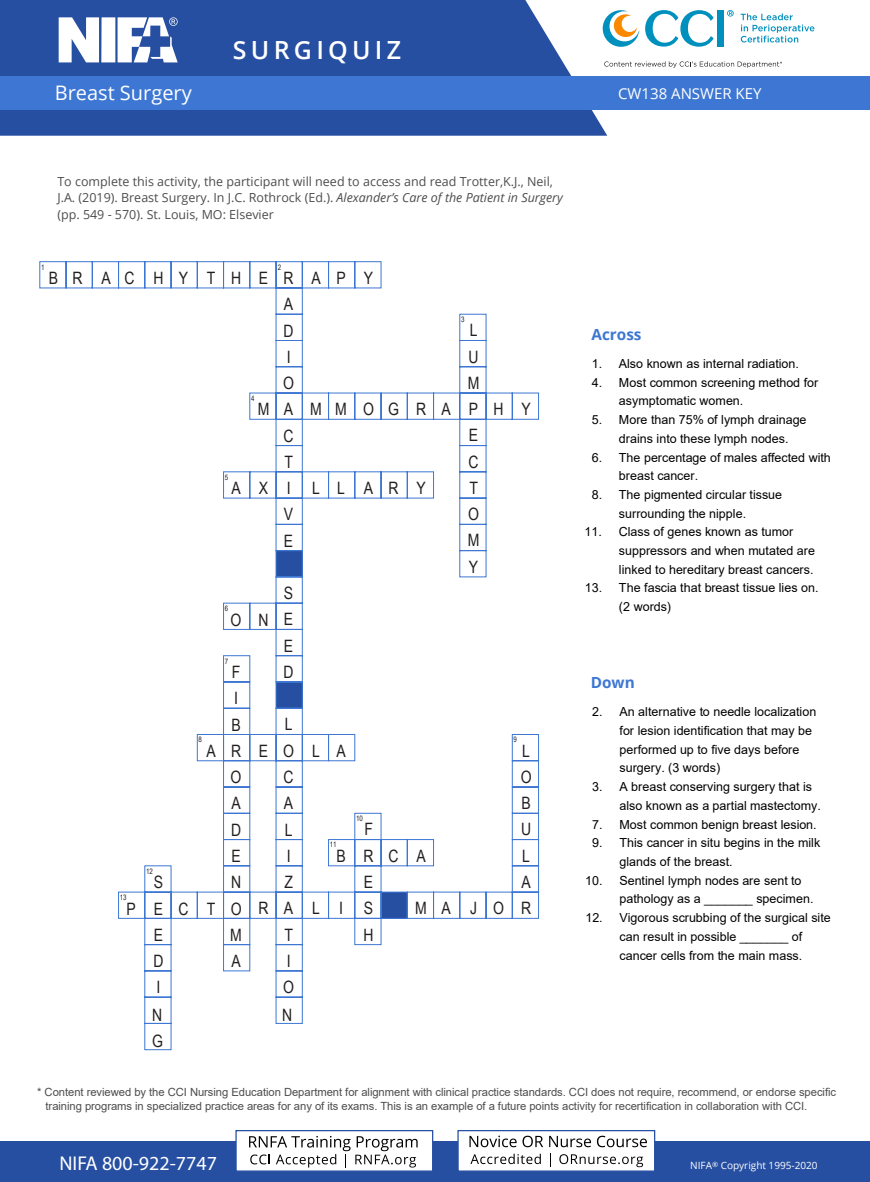
<style>
.page{position:relative;width:870px;height:1182px;background:#fff}
.page>*{position:absolute;margin:0;border:0;box-sizing:border-box;transform-origin:0 0}
.t1{font:600 25px "Open Sans";letter-spacing:.17em;color:#fff}
.t2{font:20px "Myriad Pro";color:#fff}
.t3{font:20px "Open Sans";color:#fff}
.t4{font:17px/26.2px "Arial Narrow";color:#231f20;text-align:justify}
.t5{font:700 15.38px "Open Sans";color:#3d77d3}
.t6{font:15px "Open Sans";color:#fff}
.t7{font:12.5px/18.8px "Arial";letter-spacing:.005em;color:#000}
.t8{font:12.5px/16.2px "Open Sans";color:#4d4d4d}
.t9{font:11.25px/13.8px "Arial";letter-spacing:-.005em;color:#4d4d4d}
.t10{font:10px "Open Sans";color:#fff}
.t11{font:7.5px "Arial Narrow";color:#231f20}
.s1{font-style:italic}
</style>
<div class="page">
<svg style="left:0;top:0;width:607px;height:136px;background:#375ca9"></svg>
<div style="left:0;top:1141px;width:870px;height:40px;background:#264ea1"></div>
<svg style="left:741px;top:13px;width:73px;height:30px"></svg>
<svg style="left:600px;top:8px;width:39px;height:41px"></svg>
<svg style="left:645px;top:10px;width:69px;height:37px"></svg>
<div style="left:718px;top:10px;width:6px;height:37px;background:#0090be"></div>
<svg style="left:727px;top:10px;width:7px;height:7px"></svg>
<svg style="left:604px;top:61px;width:178px;height:7px"></svg>
<div style="left:457px;top:1129px;width:198px;height:42px;background:#fff;border:1px solid #264ea1"></div>
<svg style="left:469px;top:1135px;width:48px;height:12px"></svg>
<svg style="left:523px;top:1135px;width:20px;height:12px"></svg>
<svg style="left:549px;top:1135px;width:42px;height:12px"></svg>
<svg style="left:597px;top:1135px;width:50px;height:12px"></svg>
<svg style="left:471px;top:1153px;width:70px;height:10px"></svg>
<svg style="left:550px;top:1153px;width:1px;height:14px"></svg>
<svg style="left:559px;top:1154px;width:84px;height:12px"></svg>
<div style="left:235px;top:1129px;width:198px;height:42px;background:#fff;border:1px solid #264ea1"></div>
<svg style="left:249px;top:1135px;width:169px;height:32px"></svg>
<div style="left:0;top:77px;width:870px;height:33px;background:#3d77d3"></div>
<svg style="left:59px;top:17px;width:119px;height:45px"></svg>
<svg style="left:39px;top:261px;width:500px;height:789px"></svg>
<h1 class="t1" style="left:233px;top:33px;width:170px">SURGIQUIZ</h1>
<h2 class="t3" style="left:55px;top:79px;width:139px">Breast Surgery</h2>
<p class="t6" style="left:618px;top:83px;width:145px">CW138 ANSWER KEY</p>
<p class="t8" style="left:57px;top:173px;width:507px">To complete this activity, the participant will need to access and read Trotter,K.J., Neil,<br>J.A. (2019). Breast Surgery. In J.C. Rothrock (Ed.). <span class="s1">Alexander’s Care of the Patient in Surgery </span>(pp. 549 - 570). St. Louis, MO: Elsevier</p>
<p class="t11" style="left:41px;top:261px;width:5px">1</p>
<p class="t11" style="left:278px;top:261px;width:5px">2</p>
<h3 class="t4" style="left:49px;top:264px;width:87px">BR AC</h3>
<h3 class="t4" style="left:154px;top:264px;width:12px">H</h3>
<h3 class="t4" style="left:179px;top:264px;width:11px">Y</h3>
<h3 class="t4" style="left:207px;top:264px;width:10px">T</h3>
<h3 class="t4" style="left:231px;top:264px;width:12px">H</h3>
<h3 class="t4" style="left:259px;top:264px;width:11px">E</h3>
<p class="t11" style="left:251px;top:393px;width:5px">4</p>
<h3 class="t4" style="left:258px;top:395px;width:13px">M</h3>
<p class="t11" style="left:225px;top:471px;width:5px">5</p>
<h3 class="t4" style="left:231px;top:474px;width:11px">A</h3>
<h3 class="t4" style="left:259px;top:474px;width:11px">X</h3>
<h3 class="t4" style="left:283px;top:264px;width:12px;text-align:left">R<br>A<br>D<br>I<br>O<br>A<br>C<br>T<br>I<br>V<br>E</h3>
<h3 class="t4" style="left:311px;top:264px;width:11px">A</h3>
<h3 class="t4" style="left:336px;top:264px;width:11px">P</h3>
<h3 class="t4" style="left:310px;top:395px;width:13px">M</h3>
<h3 class="t4" style="left:335px;top:395px;width:13px">M</h3>
<h3 class="t4" style="left:312px;top:474px;width:9px">L</h3>
<h3 class="t4" style="left:337px;top:474px;width:9px">L</h3>
<h3 class="t4" style="left:364px;top:264px;width:11px">Y</h3>
<h3 class="t4" style="left:363px;top:395px;width:12px">O</h3>
<h3 class="t4" style="left:388px;top:395px;width:12px">G</h3>
<h3 class="t4" style="left:364px;top:474px;width:11px">A</h3>
<h3 class="t4" style="left:389px;top:474px;width:12px">R</h3>
<h3 class="t4" style="left:416px;top:395px;width:12px">R</h3>
<h3 class="t4" style="left:416px;top:474px;width:11px">Y</h3>
<h3 class="t4" style="left:441px;top:395px;width:11px">A</h3>
<p class="t11" style="left:461px;top:314px;width:5px">3</p>
<h3 class="t4" style="left:468px;top:316px;width:13px">L U M P E C T O M Y</h3>
<h3 class="t4" style="left:494px;top:395px;width:12px">H</h3>
<h3 class="t4" style="left:521px;top:395px;width:11px">Y</h3>
<p class="t11" style="left:120px;top:891px;width:8px">13</p>
<h3 class="t4" style="left:126px;top:894px;width:11px">P</h3>
<p class="t11" style="left:146px;top:865px;width:8px">12</p>
<h3 class="t4" style="left:154px;top:868px;width:12px">S E E D I</h3>
<h3 class="t4" style="left:179px;top:894px;width:12px">C</h3>
<h3 class="t4" style="left:284px;top:579px;width:12px">S E E D</h3>
<p class="t11" style="left:225px;top:603px;width:5px">6</p>
<h3 class="t4" style="left:231px;top:606px;width:12px">O</h3>
<h3 class="t4" style="left:259px;top:605px;width:12px">N</h3>
<p class="t11" style="left:225px;top:655px;width:5px">7</p>
<h3 class="t4" style="left:230px;top:658px;width:13px;text-align:left">F<br>I<br>B<br>R<br>O<br>A<br>D<br>E<br>N<br>O<br>M<br>A</h3>
<h3 class="t4" style="left:283px;top:710px;width:12px;text-align:left">L<br>O<br>C<br>A<br>L<br>I<br>Z<br>A<br>T<br>I<br>O</h3>
<p class="t11" style="left:199px;top:734px;width:5px">8</p>
<p class="t11" style="left:514px;top:734px;width:5px">9</p>
<h3 class="t4" style="left:521px;top:736px;width:12px">L O B U L A R</h3>
<h3 class="t4" style="left:312px;top:736px;width:9px">L</h3>
<h3 class="t4" style="left:337px;top:736px;width:11px">A</h3>
<h3 class="t4" style="left:259px;top:737px;width:11px">E</h3>
<h3 class="t4" style="left:206px;top:737px;width:11px">A</h3>
<p class="t11" style="left:356px;top:813px;width:8px">10</p>
<h3 class="t4" style="left:364px;top:815px;width:12px">F R E S H</h3>
<p class="t11" style="left:330px;top:839px;width:8px">11</p>
<h3 class="t4" style="left:389px;top:841px;width:12px">C</h3>
<h3 class="t4" style="left:416px;top:841px;width:11px">A</h3>
<h3 class="t4" style="left:337px;top:841px;width:11px">B</h3>
<h3 class="t4" style="left:493px;top:894px;width:12px">O</h3>
<h3 class="t4" style="left:470px;top:894px;width:8px">J</h3>
<h3 class="t4" style="left:415px;top:894px;width:13px">M</h3>
<h3 class="t4" style="left:441px;top:894px;width:11px">A</h3>
<h3 class="t4" style="left:312px;top:894px;width:9px">L</h3>
<h3 class="t4" style="left:339px;top:894px;width:5px">I</h3>
<h3 class="t4" style="left:259px;top:894px;width:12px">R</h3>
<h3 class="t4" style="left:207px;top:894px;width:10px">T</h3>
<h3 class="t4" style="left:152px;top:1001px;width:12px">N<br>G</h3>
<h3 class="t4" style="left:282px;top:1001px;width:12px">N</h3>
<p class="t5" style="left:591px;top:323px;width:52px">Across</p>
<p class="t7" style="left:592px;top:354px;width:209px">1. Also known as internal radiation.</p>
<p class="t7" style="left:619px;top:373px;width:201px;text-indent:-27px">4. Most common screening method for asymptomatic women.</p>
<p class="t7" style="left:619px;top:410px;width:189px;text-indent:-27px">5. More than 75% of lymph drainage drains into these lymph nodes.</p>
<p class="t7" style="left:619px;top:448px;width:214px;text-indent:-27px">6. The percentage of males affected with breast cancer.</p>
<p class="t7" style="left:619px;top:485px;width:165px;text-indent:-27px">8. The pigmented circular tissue surrounding the nipple.</p>
<p class="t7" style="left:619px;top:522px;width:198px;text-indent:-34px">11. Class of genes known as tumor suppressors and when mutated are linked to hereditary breast cancers.</p>
<p class="t7" style="left:619px;top:578px;width:201px;text-indent:-34px">13. The fascia that breast tissue lies on. (2 words)</p>
<p class="t5" style="left:591px;top:671px;width:46px">Down</p>
<p class="t7" style="left:619px;top:702px;width:198px;text-indent:-27px">2. An alternative to needle localization for lesion identification that may be performed up to five days before surgery. (3 words)</p>
<p class="t7" style="left:619px;top:777px;width:203px;text-indent:-27px">3. A breast conserving surgery that is also known as a partial mastectomy.</p>
<p class="t7" style="left:592px;top:814px;width:226px">7. Most common benign breast lesion.</p>
<p class="t7" style="left:619px;top:833px;width:202px;text-indent:-27px">9. This cancer in situ begins in the milk glands of the breast.</p>
<p class="t7" style="left:619px;top:871px;width:196px;text-indent:-34px">10. Sentinel lymph nodes are sent to pathology as a _______ specimen.</p>
<p class="t7" style="left:585px;top:908px;width:247px;text-align:center">12. Vigorous scrubbing of the surgical site can result in possible _______ of<br>cancer cells from the main mass.</p>
<p class="t9" style="left:46px;top:1084px;width:792px;text-indent:-8px">* Content reviewed by the CCI Nursing Education Department for alignment with clinical practice standards. CCI does not require, recommend, or endorse specific training programs in specialized practice areas for any of its exams. This is an example of a future points activity for recertification in collaboration with CCI.</p>
<h2 class="t2" style="left:59px;top:1150px;width:159px">NIFA 800-922-7747</h2>
<p class="t10" style="left:690px;top:1158px;width:129px">NIFA<sup>®</sup> Copyright 1995-2020</p>
</div>
